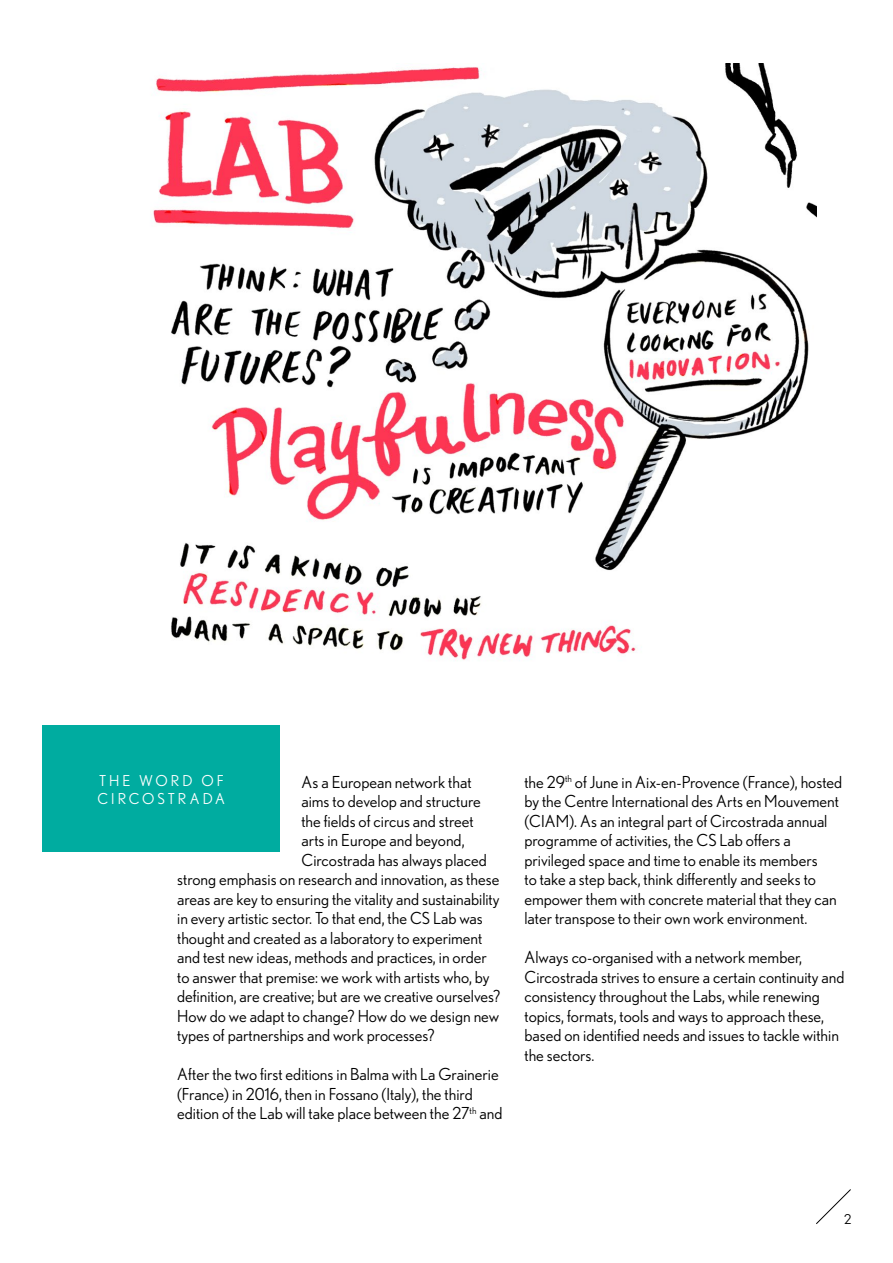
<style>
.page{position:relative;width:893px;height:1263px;background:#fff}
.page>*{position:absolute;margin:0;border:0;box-sizing:border-box;transform-origin:0 0}
.t1{font:16.5px/19.5px "Nobel";color:#000}
.t2{font:15px/18px "Nobel";letter-spacing:.2em;color:#fff}
.t3{font:13.5px "Nobel";color:#000}
</style>
<div class="page">
<img style="left:153px;top:64px;width:663px;height:596px">
<div style="left:43px;top:725px;width:237px;height:127px;background:#00aca0"></div>
<svg style="left:816px;top:1189px;width:35px;height:35px"></svg>
<p class="t2" style="left:97px;top:771px;width:129px">THE WORD OF<br>CIRCOSTRADA</p>
<p class="t1" style="left:301px;top:772px;width:172px">As a European network that</p>
<p class="t1" style="left:301px;top:791px;width:181px">aims to develop and structure</p>
<p class="t1" style="left:301px;top:811px;width:174px">the fields of circus and street</p>
<p class="t1" style="left:301px;top:830px;width:165px">arts in Europe and beyond,</p>
<p class="t1" style="left:301px;top:850px;width:187px">Circostrada has always placed</p>
<p class="t1" style="left:177px;top:869px;width:324px">strong emphasis on research and innovation, as these</p>
<p class="t1" style="left:177px;top:889px;width:324px">areas are key to ensuring the vitality and sustainability</p>
<p class="t1" style="left:177px;top:908px;width:307px">in every artistic sector. To that end, the CS Lab was</p>
<p class="t1" style="left:177px;top:928px;width:307px">thought and created as a laboratory to experiment</p>
<p class="t1" style="left:177px;top:947px;width:311px">and test new ideas, methods and practices, in order</p>
<p class="t1" style="left:177px;top:967px;width:314px">to answer that premise: we work with artists who, by</p>
<p class="t1" style="left:177px;top:986px;width:325px">definition, are creative; but are we creative ourselves?</p>
<p class="t1" style="left:177px;top:1006px;width:323px">How do we adapt to change? How do we design new</p>
<p class="t1" style="left:177px;top:1025px;width:259px">types of partnerships and work processes?</p>
<p class="t1" style="left:177px;top:1064px;width:327px">After the two first editions in Balma with La Grainerie (France) in 2016, then in Fossano (Italy), the third edition of the Lab will take place between the 27<sup>th</sup> and</p>
<p class="t1" style="left:524px;top:772px;width:319px">the 29<sup>th</sup> of June in Aix-en-Provence (France), hosted by the Centre International des Arts en Mouvement (CIAM). As an integral part of Circostrada annual programme of activities, the CS Lab offers a privileged space and time to enable its members<br>to take a step back, think differently and seeks to empower them with concrete material that they can later transpose to their own work environment.</p>
<p class="t1" style="left:524px;top:947px;width:322px">Always co-organised with a network member, Circostrada strives to ensure a certain continuity and consistency throughout the Labs, while renewing topics, formats, tools and ways to approach these, based on identified needs and issues to tackle within the sectors.</p>
<p class="t3" style="left:844px;top:1211px;width:9px">2</p>
</div>
